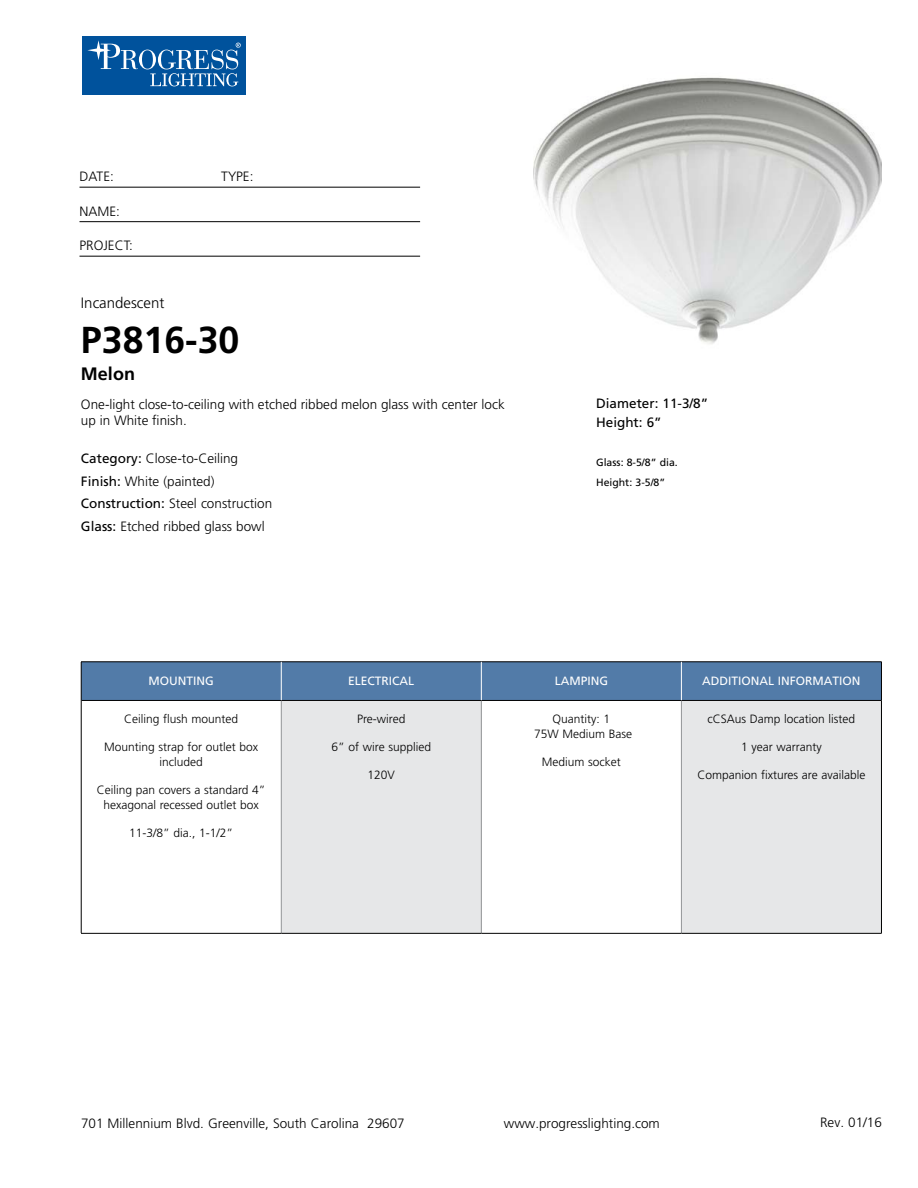
<style>
.page{position:relative;width:918px;height:1188px;background:#fff}
.page>*{position:absolute;margin:0;border:0;box-sizing:border-box;transform-origin:0 0}
.t1{font:700 37.5px "Frutiger";color:#000}
.t2{font:700 18px "Frutiger";color:#000}
.t3{font:300 15px "Frutiger";color:#000}
.t4{font:300 13.5px/22.5px "Frutiger";color:#000}
.t5{font:13.5px/19.5px "Frutiger";color:#000}
.t6{font:300 12px/15px "Frutiger";color:#000;text-align:center}
.t7{font:12px "Frutiger";color:#fff}
.t8{font:10.5px/19.5px "Frutiger";color:#000}
.s1{font-weight:400}
</style>
<div class="page">
<div style="left:82px;top:36px;width:164px;height:59px;background:#00529c"></div>
<svg style="left:139px;top:50px;width:17px;height:19px"></svg>
<div style="left:142px;top:50px;width:11px;height:19px;background:#00529c;border-radius:50%"></div>
<svg style="left:87px;top:40px;width:51px;height:29px"></svg>
<svg style="left:150px;top:43px;width:91px;height:43px"></svg>
<hr style="left:80px;top:187px;width:340px;height:1px;background:#000">
<hr style="left:80px;top:221px;width:340px;height:1px;background:#000">
<hr style="left:80px;top:256px;width:340px;height:1px;background:#000">
<div style="left:82px;top:663px;width:799px;height:37px;background:#527ba8"></div>
<div style="left:281px;top:700px;width:200px;height:233px;background:#e6e7e8"></div>
<div style="left:681px;top:700px;width:200px;height:233px;background:#e6e7e8"></div>
<hr style="left:281px;top:701px;width:1px;height:232px;background:#939598">
<hr style="left:481px;top:701px;width:1px;height:232px;background:#939598">
<hr style="left:681px;top:701px;width:1px;height:232px;background:#939598">
<hr style="left:81px;top:700px;width:200px;height:1px;background:#000">
<hr style="left:281px;top:700px;width:200px;height:1px;background:#000">
<hr style="left:481px;top:700px;width:200px;height:1px;background:#000">
<hr style="left:681px;top:700px;width:200px;height:1px;background:#000">
<hr style="left:81px;top:933px;width:200px;height:1px;background:#000">
<hr style="left:281px;top:933px;width:200px;height:1px;background:#000">
<hr style="left:481px;top:933px;width:200px;height:1px;background:#000">
<hr style="left:681px;top:933px;width:201px;height:1px;background:#000">
<hr style="left:81px;top:662px;width:200px;height:1px;background:#000">
<hr style="left:81px;top:662px;width:1px;height:38px;background:#000">
<hr style="left:281px;top:662px;width:200px;height:1px;background:#000">
<hr style="left:481px;top:662px;width:200px;height:1px;background:#000">
<hr style="left:681px;top:662px;width:201px;height:1px;background:#000">
<hr style="left:881px;top:662px;width:1px;height:38px;background:#000">
<hr style="left:81px;top:700px;width:1px;height:233px;background:#000">
<hr style="left:881px;top:700px;width:1px;height:233px;background:#000">
<hr style="left:281px;top:662px;width:1px;height:38px;background:#fff">
<hr style="left:681px;top:662px;width:1px;height:38px;background:#fff">
<hr style="left:481px;top:662px;width:1px;height:38px;background:#fff">
<img style="left:533px;top:77px;width:349px;height:267px">
<p class="t4" style="left:80px;top:166px;width:36px">DATE:</p>
<p class="t4" style="left:221px;top:166px;width:34px">TYPE:</p>
<p class="t4" style="left:80px;top:201px;width:42px">NAME:</p>
<p class="t4" style="left:80px;top:235px;width:55px">PROJECT:</p>
<p class="t3" style="left:81px;top:297px;width:85px">Incandescent</p>
<h1 class="t1" style="left:81px;top:318px;width:160px">P3816-30</h1>
<h2 class="t2" style="left:81px;top:364px;width:55px">Melon</h2>
<p class="t4" style="left:81px;top:397px;width:425px;line-height:16.2px">One-light close-to-ceiling with etched ribbed melon glass with center lock up in White finish.</p>
<p class="t4" style="left:81px;top:449px;width:193px"><span class="s1">Category:</span> Close-to-Ceiling<br><span class="s1">Finish:</span> White (painted)<br><span class="s1">Construction:</span> Steel construction<br><span class="s1">Glass:</span> Etched ribbed glass bowl</p>
<p class="t5" style="left:596px;top:395px;width:114px">Diameter: 11-3/8”<br>Height: 6”</p>
<p class="t8" style="left:596px;top:454px;width:83px">Glass: 8-5/8” dia.<br>Height: 3-5/8”</p>
<p class="t7" style="left:149px;top:676px;width:67px">MOUNTING</p>
<p class="t7" style="left:348px;top:676px;width:68px">ELECTRICAL</p>
<p class="t7" style="left:555px;top:676px;width:55px">LAMPING</p>
<p class="t7" style="left:702px;top:676px;width:160px">ADDITIONAL INFORMATION</p>
<p class="t6" style="left:124px;top:713px;width:116px">Ceiling flush mounted</p>
<p class="t6" style="left:104px;top:740px;width:156px">Mounting strap for outlet box included</p>
<p class="t6" style="left:97px;top:783px;width:170px">Ceiling pan covers a standard 4” hexagonal recessed outlet box</p>
<p class="t6" style="left:129px;top:826px;width:106px">11-3/8” dia., 1-1/2”</p>
<p class="t6" style="left:357px;top:713px;width:50px">Pre-wired</p>
<p class="t6" style="left:332px;top:740px;width:101px">6” of wire supplied</p>
<p class="t6" style="left:368px;top:768px;width:29px">120V</p>
<p class="t6" style="left:708px;top:713px;width:149px">cCSAus Damp location listed</p>
<p class="t6" style="left:741px;top:740px;width:82px">1 year warranty</p>
<p class="t6" style="left:697px;top:768px;width:169px">Companion fixtures are available</p>
<p class="t6" style="left:534px;top:713px;width:100px">Quantity: 1<br>75W Medium Base</p>
<p class="t6" style="left:542px;top:755px;width:81px">Medium socket</p>
<p class="t4" style="left:81px;top:1113px;width:325px">701 Millennium Blvd. Greenville, South Carolina 29607</p>
<p class="t4" style="left:504px;top:1113px;width:158px">www.progresslighting.com</p>
<p class="t4" style="left:820px;top:1112px;width:63px">Rev. 01/16</p>
</div>
